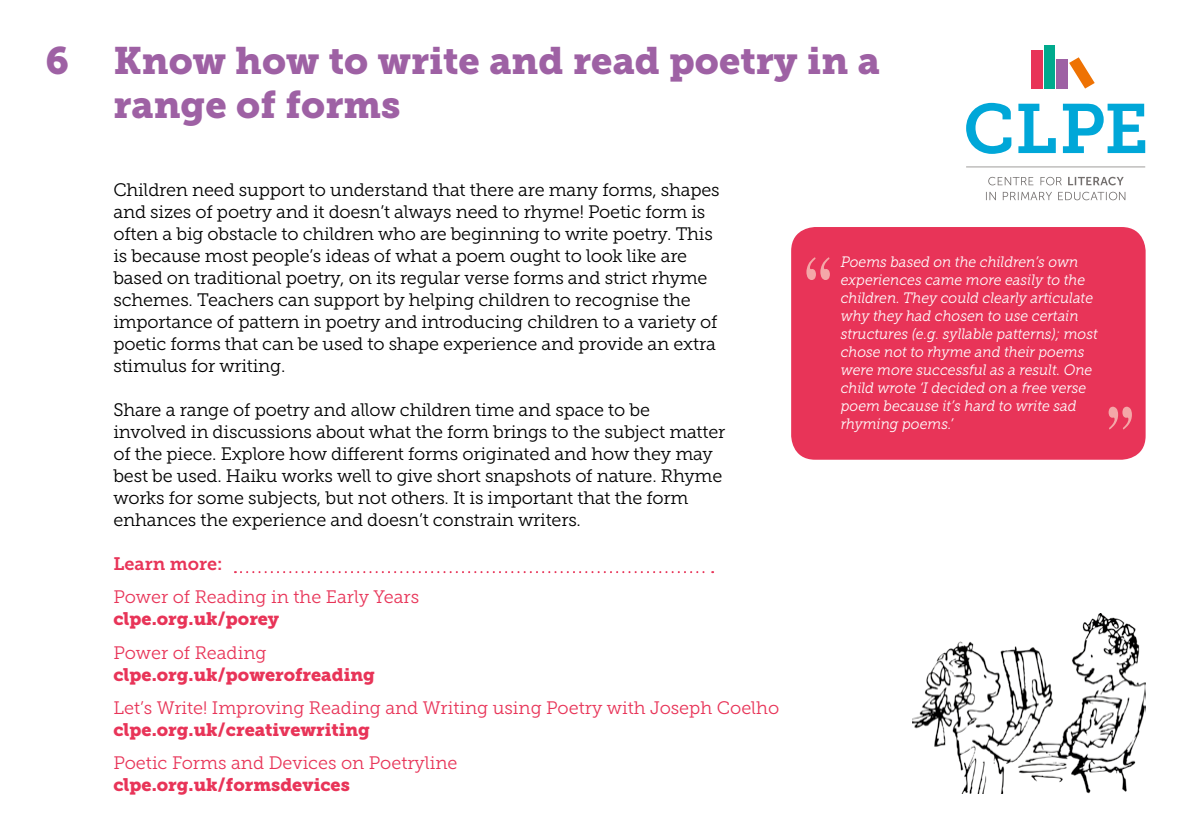
<style>
.page{position:relative;width:1191px;height:840px;background:#fff}
.page>*{position:absolute;margin:0;border:0;box-sizing:border-box;transform-origin:0 0}
.t1{font:700 68px "Times";color:#f4a7a8;scale:.76 1}
.t2{font:38px/44px "Museo Slab 900";color:#9e61a4}
.t3{font:18px/22px "Museo Slab 300";letter-spacing:-.01em;color:#000}
.t4{font:18px "Museo Slab 300";color:#e83458}
.t5{font:18px "Museo Slab 900";color:#e83458}
.t6{font:18px "Museo Slab 700";color:#e83458}
.t7{font:italic 15px/18px "Museo Slab 300";color:#fff;scale:.94 1}
</style>
<div class="page">
<img style="left:912px;top:613px;width:233px;height:179px">
<div style="left:1031px;top:50px;width:11px;height:38px;background:#e83458"></div>
<div style="left:1044px;top:45px;width:10px;height:43px;background:#00aa8d"></div>
<div style="left:1056px;top:59px;width:11px;height:29px;background:#9e61a4"></div>
<svg style="left:1069px;top:57px;width:25px;height:31px"></svg>
<svg style="left:966px;top:103px;width:179px;height:51px"></svg>
<svg style="left:986px;top:192px;width:139px;height:8px"></svg>
<svg style="left:988px;top:177px;width:135px;height:8px"></svg>
<hr style="left:966px;top:166px;width:179px;height:1px;background:#a09d9c">
<div style="left:791px;top:227px;width:354px;height:232px;background:#e83458;border-radius:24px"></div>
<svg style="left:235px;top:571px;width:478px;height:1px"></svg>
<h2 class="t2" style="left:113px;top:39px;width:768px;text-indent:-68px">6 Know how to write and read poetry in a range of forms</h2>
<p class="t3" style="left:113px;top:179px;width:608px">Children need support to understand that there are many forms, shapes and sizes of poetry and it doesn’t always need to rhyme! Poetic form is often a big obstacle to children who are beginning to write poetry. This is because most people’s ideas of what a poem ought to look like are based on traditional poetry, on its regular verse forms and strict rhyme schemes. Teachers can support by helping children to recognise the importance of pattern in poetry and introducing children to a variety of poetic forms that can be used to shape experience and provide an extra stimulus for writing.</p>
<p class="t3" style="left:113px;top:399px;width:613px">Share a range of poetry and allow children time and space to be involved in discussions about what the form brings to the subject matter of the piece. Explore how different forms originated and how they may best be used. Haiku works well to give short snapshots of nature. Rhyme works for some subjects, but not others. It is important that the form enhances the experience and doesn’t constrain writers.</p>
<p class="t6" style="left:113px;top:553px;width:111px">Learn more:</p>
<p class="t4" style="left:113px;top:587px;width:307px">Power of Reading in the Early Years</p>
<p class="t5" style="left:113px;top:608px;width:167px">clpe.org.uk/porey</p>
<p class="t4" style="left:113px;top:642px;width:155px">Power of Reading</p>
<p class="t5" style="left:113px;top:663px;width:263px">clpe.org.uk/powerofreading</p>
<p class="t4" style="left:113px;top:697px;width:667px">Let’s Write! Improving Reading and Writing using Poetry with Joseph Coelho</p>
<p class="t5" style="left:113px;top:718px;width:258px">clpe.org.uk/creativewriting</p>
<p class="t4" style="left:113px;top:752px;width:346px">Poetic Forms and Devices on Poetryline</p>
<p class="t5" style="left:113px;top:773px;width:238px">clpe.org.uk/formsdevices</p>
<h1 class="t1" style="left:804px;top:216px;width:36px">“</h1>
<p class="t7" style="left:840px;top:253px;width:275px">Poems based on the children’s own experiences came more easily to the children. They could clearly articulate why they had chosen to use certain structures (e.g. syllable patterns); most chose not to rhyme and their poems were more successful as a result. One child wrote ‘I decided on a free verse poem because it’s hard to write sad rhyming poems.’</p>
<h1 class="t1" style="left:1107px;top:365px;width:35px">”</h1>
</div>
